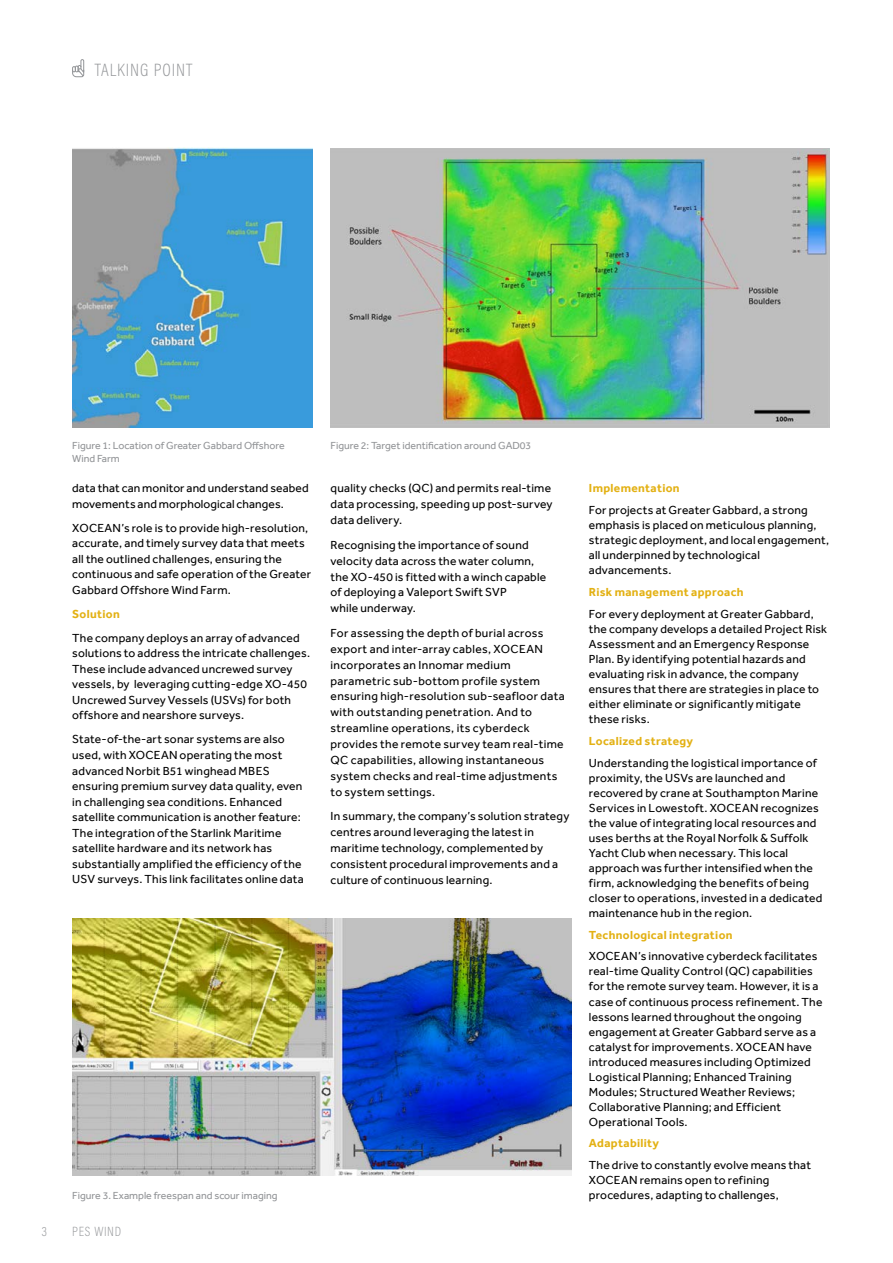
<style>
.page{position:relative;width:893px;height:1263px;background:#fff}
.page>*{position:absolute;margin:0;border:0;box-sizing:border-box;transform-origin:0 0}
.t1{font:200 18px "Acumin Pro Cond";letter-spacing:.05em;color:#939598}
.t2{font:200 13.5px "Acumin Pro Cond";letter-spacing:.05em;color:#939598}
.t3{font:12px/15px "Effra";letter-spacing:.02em;color:#000}
.t4{font:700 12px "Effra";letter-spacing:.025em;color:#e3b114}
.t5{font:10.5px "Effra";color:#939598}
</style>
<div class="page">
<img style="left:330px;top:149px;width:499px;height:279px">
<img style="left:72px;top:918px;width:499px;height:257px">
<img style="left:72px;top:148px;width:241px;height:280px">
<svg style="left:72px;top:59px;width:13px;height:18px"></svg>
<h1 class="t1" style="left:95px;top:58px;width:99px">TALKING POINT</h1>
<p class="t5" style="left:72px;top:439px;width:214px">Figure 1: Location of Greater Gabbard Offshore</p>
<p class="t5" style="left:330px;top:439px;width:202px">Figure 2: Target identification around GAD03</p>
<p class="t5" style="left:72px;top:452px;width:49px">Wind Farm</p>
<p class="t3" style="left:72px;top:480px;width:238px;line-height:15.5px">data that can monitor and understand seabed movements and morphological changes.</p>
<p class="t3" style="left:72px;top:520px;width:240px;line-height:15.5px">XOCEAN’s role is to provide high-resolution, accurate, and timely survey data that meets all the outlined challenges, ensuring the continuous and safe operation of the Greater Gabbard Offshore Wind Farm.</p>
<p class="t4" style="left:72px;top:607px;width:49px">Solution</p>
<p class="t3" style="left:72px;top:630px;width:239px;line-height:15.5px">The company deploys an array of advanced solutions to address the intricate challenges.<br>These include advanced uncrewed survey vessels, by leveraging cutting-edge XO-450<br>Uncrewed Survey Vessels (USVs) for both offshore and nearshore surveys.</p>
<p class="t3" style="left:72px;top:732px;width:233px;line-height:15.5px">State-of-the-art sonar systems are also used, with XOCEAN operating the most advanced Norbit B51 winghead MBES ensuring premium survey data quality, even in challenging sea conditions. Enhanced satellite communication is another feature:<br>The integration of the Starlink Maritime satellite hardware and its network has substantially amplified the efficiency of the USV surveys. This link facilitates online data</p>
<p class="t3" style="left:331px;top:480px;width:224px;line-height:15.9px">quality checks (QC) and permits real-time data processing, speeding up post-survey data delivery.</p>
<p class="t3" style="left:331px;top:537px;width:217px;line-height:15.9px">Recognising the importance of sound velocity data across the water column, the XO-450 is fitted with a winch capable of deploying a Valeport Swift SVP<br>while underway.</p>
<p class="t3" style="left:331px;top:625px;width:236px;line-height:15.9px">For assessing the depth of burial across export and inter-array cables, XOCEAN incorporates an Innomar medium parametric sub-bottom profile system ensuring high-resolution sub-seafloor data with outstanding penetration. And to streamline operations, its cyberdeck provides the remote survey team real-time QC capabilities, allowing instantaneous system checks and real-time adjustments to system settings.</p>
<p class="t3" style="left:331px;top:808px;width:240px;line-height:15.9px">In summary, the company’s solution strategy centres around leveraging the latest in maritime technology, complemented by consistent procedural improvements and a culture of continuous learning.</p>
<p class="t5" style="left:72px;top:1189px;width:207px">Figure 3. Example freespan and scour imaging</p>
<p class="t2" style="left:42px;top:1223px;width:7px">3</p>
<p class="t2" style="left:72px;top:1223px;width:50px">PES WIND</p>
<p class="t4" style="left:589px;top:481px;width:92px">Implementation</p>
<p class="t3" style="left:589px;top:503px;width:242px">For projects at Greater Gabbard, a strong emphasis is placed on meticulous planning, strategic deployment, and local engagement, all underpinned by technological advancements.</p>
<p class="t4" style="left:589px;top:585px;width:156px">Risk management approach</p>
<p class="t3" style="left:589px;top:606px;width:240px">For every deployment at Greater Gabbard, the company develops a detailed Project Risk Assessment and an Emergency Response Plan. By identifying potential hazards and evaluating risk in advance, the company ensures that there are strategies in place to either eliminate or significantly mitigate these risks.</p>
<p class="t4" style="left:589px;top:734px;width:106px">Localized strategy</p>
<p class="t3" style="left:589px;top:755px;width:235px">Understanding the logistical importance of proximity, the USVs are launched and recovered by crane at Southampton Marine Services in Lowestoft. XOCEAN recognizes the value of integrating local resources and uses berths at the Royal Norfolk &amp; Suffolk Yacht Club when necessary. This local approach was further intensified when the firm, acknowledging the benefits of being closer to operations, invested in a dedicated maintenance hub in the region.</p>
<p class="t4" style="left:589px;top:927px;width:145px">Technological integration</p>
<p class="t3" style="left:589px;top:949px;width:235px">XOCEAN’s innovative cyberdeck facilitates real-time Quality Control (QC) capabilities for the remote survey team. However, it is a case of continuous process refinement. The lessons learned throughout the ongoing engagement at Greater Gabbard serve as a catalyst for improvements. XOCEAN have introduced measures including Optimized Logistical Planning; Enhanced Training Modules; Structured Weather Reviews; Collaborative Planning; and Efficient Operational Tools.</p>
<p class="t4" style="left:589px;top:1136px;width:72px">Adaptability</p>
<p class="t3" style="left:589px;top:1157px;width:224px">The drive to constantly evolve means that<br>XOCEAN remains open to refining procedures, adapting to challenges,</p>
</div>
